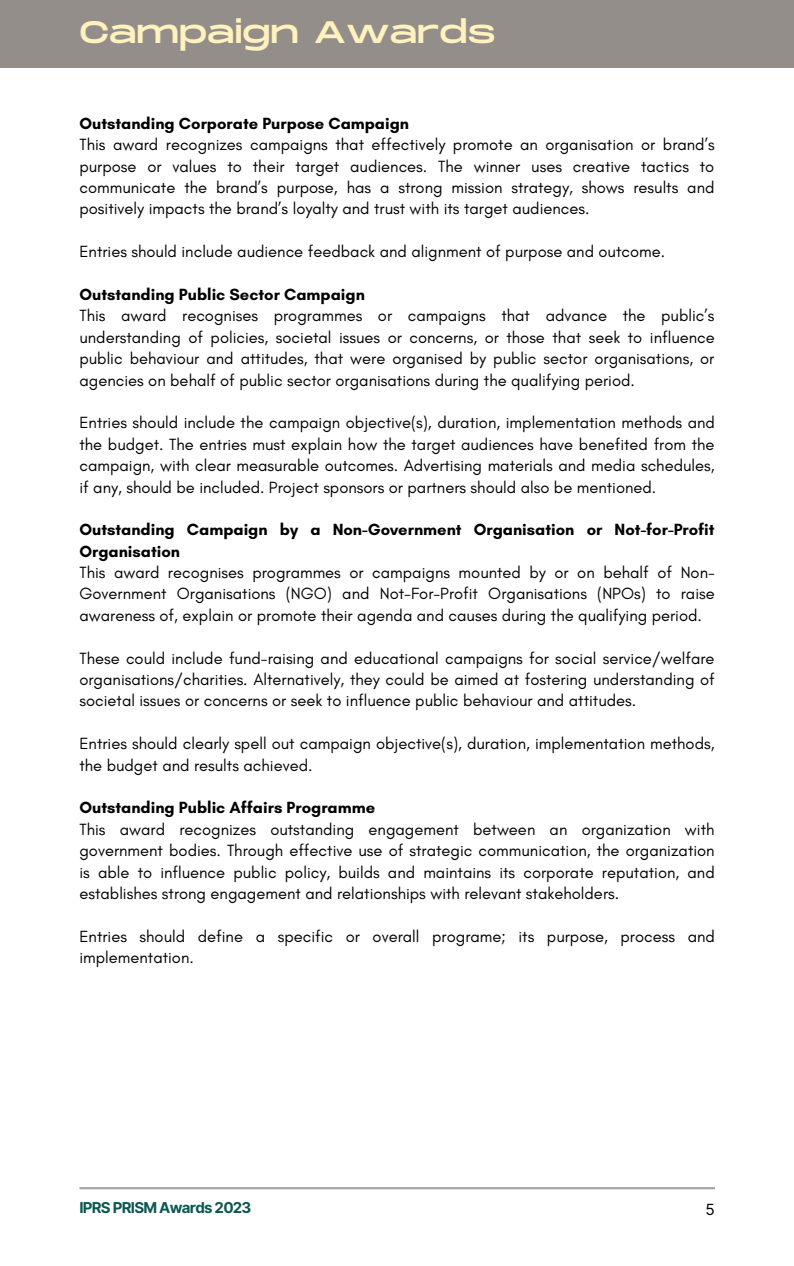
<style>
.page{position:relative;width:794px;height:1266px;background:#fff}
.page>*{position:absolute;margin:0;border:0;box-sizing:border-box;transform-origin:0 0}
.t1{font:30.97px "Monument Extended";color:#fff2be}
.t2{font:16.5px/21.4px "Glacial Indifference";color:#000;text-align:justify}
.t3{font:700 16.5px/21.4px "Glacial Indifference";color:#000}
.t4{font:15.38px "Inter";color:#000}
.t5{font:700 15px "Inter";letter-spacing:-.05em;color:#0b5852}
</style>
<div class="page">
<div style="left:0;top:0;width:793px;height:68px;background:#938e89"></div>
<hr style="left:79px;top:1187px;width:635px;height:2px;background:#a6a6a6">
<p class="t1" style="left:79px;top:15px;width:417px">Campaign Awards</p>
<p class="t3" style="left:79px;top:112px;width:331px">Outstanding Corporate Purpose Campaign</p>
<p class="t2" style="left:79px;top:134px;width:636px">This award recognizes campaigns that effectively promote an organisation or brand’s purpose or values to their target audiences. The winner uses creative tactics to communicate the brand’s purpose, has a strong mission strategy, shows results and positively impacts the brand’s loyalty and trust with its target audiences.</p>
<p class="t2" style="left:79px;top:241px;width:587px">Entries should include audience feedback and alignment of purpose and outcome.</p>
<p class="t3" style="left:79px;top:283px;width:287px">Outstanding Public Sector Campaign</p>
<p class="t2" style="left:79px;top:305px;width:636px">This award recognises programmes or campaigns that advance the public’s understanding of policies, societal issues or concerns, or those that seek to influence public behaviour and attitudes, that were organised by public sector organisations, or agencies on behalf of public sector organisations during the qualifying period.</p>
<p class="t2" style="left:79px;top:412px;width:636px">Entries should include the campaign objective(s), duration, implementation methods and the budget. The entries must explain how the target audiences have benefited from the campaign, with clear measurable outcomes. Advertising materials and media schedules, if any, should be included. Project sponsors or partners should also be mentioned.</p>
<p class="t3" style="left:79px;top:519px;width:636px">Outstanding Campaign by a Non-Government Organisation or Not-for-Profit<br>Organisation</p>
<p class="t2" style="left:79px;top:561px;width:636px">This award recognises programmes or campaigns mounted by or on behalf of Non-Government Organisations (NGO) and Not-For-Profit Organisations (NPOs) to raise awareness of, explain or promote their agenda and causes during the qualifying period.</p>
<p class="t2" style="left:79px;top:647px;width:636px">These could include fund-raising and educational campaigns for social service/welfare organisations/charities. Alternatively, they could be aimed at fostering understanding of societal issues or concerns or seek to influence public behaviour and attitudes.</p>
<p class="t2" style="left:79px;top:733px;width:636px">Entries should clearly spell out campaign objective(s), duration, implementation methods, the budget and results achieved.</p>
<p class="t3" style="left:79px;top:797px;width:297px">Outstanding Public Affairs Programme</p>
<p class="t2" style="left:79px;top:818px;width:636px">This award recognizes outstanding engagement between an organization with government bodies. Through effective use of strategic communication, the organization is able to influence public policy, builds and maintains its corporate reputation, and establishes strong engagement and relationships with relevant stakeholders.</p>
<p class="t2" style="left:79px;top:925px;width:636px">Entries should define a specific or overall programe; its purpose, process and implementation.</p>
<p class="t5" style="left:79px;top:1198px;width:173px">IPRS PRISM Awards 2023</p>
<p class="t4" style="left:705px;top:1200px;width:11px">5</p>
</div>
